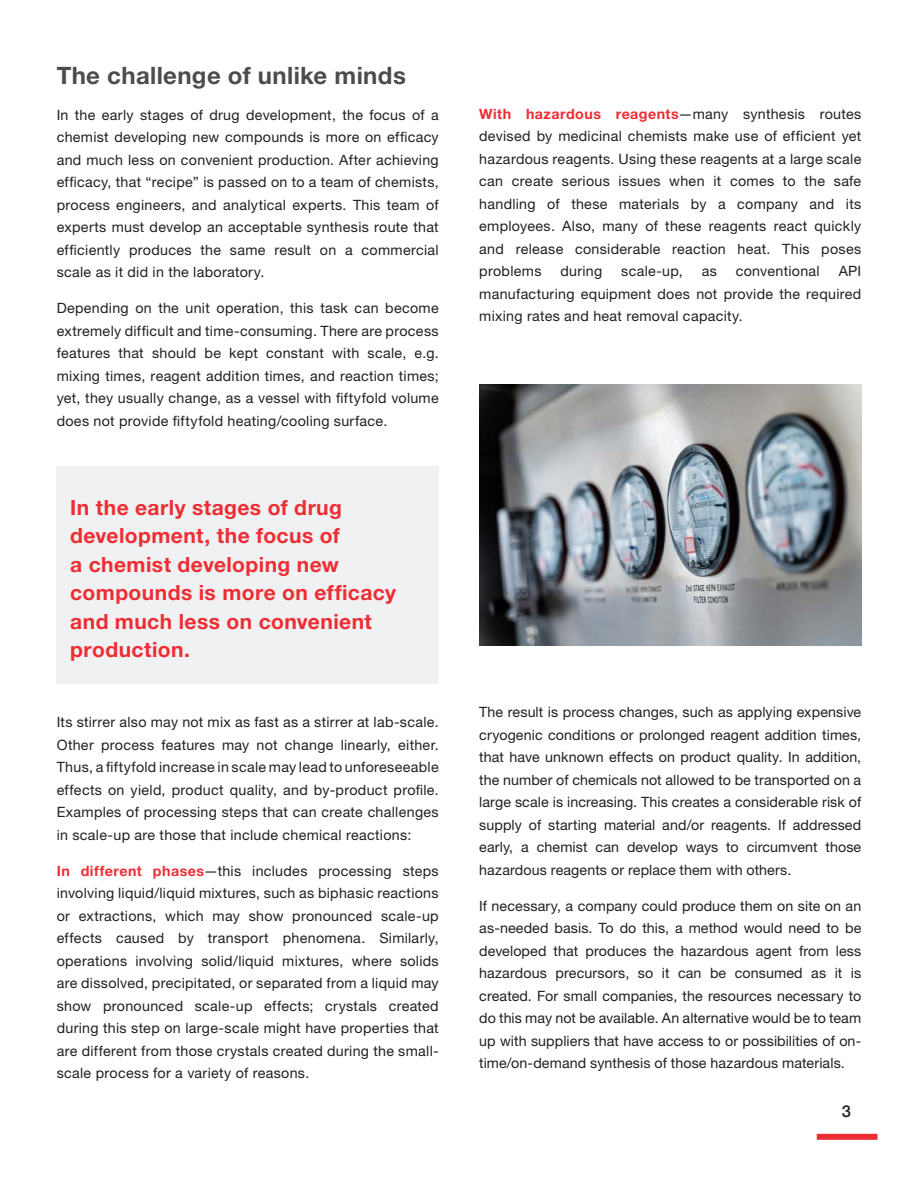
<style>
.page{position:relative;width:918px;height:1188px;background:#fff}
.page>*{position:absolute;margin:0;border:0;box-sizing:border-box;transform-origin:0 0}
.PATH_WP_Heading{font:700 24px "Helvetica Neue LT Std";letter-spacing:.015em;color:#4b4c4d}
.PATH_WP_Callout_with{font:700 21px/28.5px "Helvetica Neue LT Std";letter-spacing:.02em;color:#ee2d33}
.t1{font:500 16.5px "Helvetica Neue LT Std";color:#231f20}
.PATH_WP_Body{font:14.25px/22.5px "Helvetica Neue LT Std";letter-spacing:.02em;color:#231f20;text-align:justify}
.s1{font-weight:700;color:#ee2d33}
</style>
<div class="page">
<div style="left:817px;top:1134px;width:61px;height:6px;background:#ee2d33"></div>
<div style="left:57px;top:466px;width:382px;height:218px;background:#f0f1f2"></div>
<img style="left:479px;top:384px;width:382px;height:262px">
<p class="PATH_WP_Heading" style="left:57px;top:60px;width:351px">The challenge of unlike minds</p>
<p class="PATH_WP_Body" style="left:57px;top:103px;width:384px">In the early stages of drug development, the focus of a chemist developing new compounds is more on efficacy and much less on convenient production. After achieving efficacy, that “recipe” is passed on to a team of chemists, process engineers, and analytical experts. This team of experts must develop an acceptable synthesis route that efficiently produces the same result on a commercial scale as it did in the laboratory.</p>
<p class="PATH_WP_Body" style="left:57px;top:296px;width:384px">Depending on the unit operation, this task can become extremely difficult and time-consuming. There are process features that should be kept constant with scale, e.g. mixing times, reagent addition times, and reaction times; yet, they usually change, as a vessel with fiftyfold volume does not provide fiftyfold heating/cooling surface.</p>
<p class="PATH_WP_Callout_with" style="left:70px;top:493px;width:327px">In the early stages of drug development, the focus of<br>a chemist developing new compounds is more on efficacy and much less on convenient production.</p>
<p class="PATH_WP_Body" style="left:57px;top:710px;width:384px">Its stirrer also may not mix as fast as a stirrer at lab-scale.<br>Other process features may not change linearly, either.<br>Thus, a fiftyfold increase in scale may lead to unforeseeable effects on yield, product quality, and by-product profile.<br>Examples of processing steps that can create challenges in scale-up are those that include chemical reactions:</p>
<p class="PATH_WP_Body" style="left:57px;top:859px;width:384px"><span class="s1">In different phases</span>—this includes processing steps involving liquid/liquid mixtures, such as biphasic reactions or extractions, which may show pronounced scale-up effects caused by transport phenomena. Similarly, operations involving solid/liquid mixtures, where solids are dissolved, precipitated, or separated from a liquid may show pronounced scale-up effects; crystals created during this step on large-scale might have properties that are different from those crystals created during the small&shy;scale process for a variety of reasons.</p>
<p class="PATH_WP_Body" style="left:479px;top:102px;width:384px"><span class="s1">With hazardous reagents</span>—many synthesis routes devised by medicinal chemists make use of efficient yet hazardous reagents. Using these reagents at a large scale can create serious issues when it comes to the safe handling of these materials by a company and its employees. Also, many of these reagents react quickly and release considerable reaction heat. This poses problems</p>
<p class="PATH_WP_Body" style="left:479px;top:260px;width:384px;text-indent:359px">API manufacturing equipment does not provide the required mixing rates and heat removal capacity.</p>
<p class="PATH_WP_Body" style="left:560px;top:260px;width:43px">during</p>
<p class="PATH_WP_Body" style="left:621px;top:260px;width:63px">scale-up,</p>
<p class="PATH_WP_Body" style="left:702px;top:260px;width:17px">as</p>
<p class="PATH_WP_Body" style="left:736px;top:260px;width:85px">conventional</p>
<p class="PATH_WP_Body" style="left:479px;top:700px;width:384px">The result is process changes, such as applying expensive cryogenic conditions or prolonged reagent addition times, that have unknown effects on product quality. In addition, the number of chemicals not allowed to be transported on a large scale is increasing. This creates a considerable risk of supply of starting material and/or reagents. If addressed early, a chemist can develop ways to circumvent those hazardous reagents or replace them with others.</p>
<p class="PATH_WP_Body" style="left:479px;top:894px;width:384px">If necessary, a company could produce them on site on an as-needed basis. To do this, a method would need to be developed that produces the hazardous agent from less hazardous precursors, so it can be consumed as it is created. For small companies, the resources necessary to do this may not be available. An alternative would be to team up with suppliers that have access to or possibilities of on&shy;time/on-demand synthesis of those hazardous materials.</p>
<p class="t1" style="left:842px;top:1101px;width:11px">3</p>
</div>
